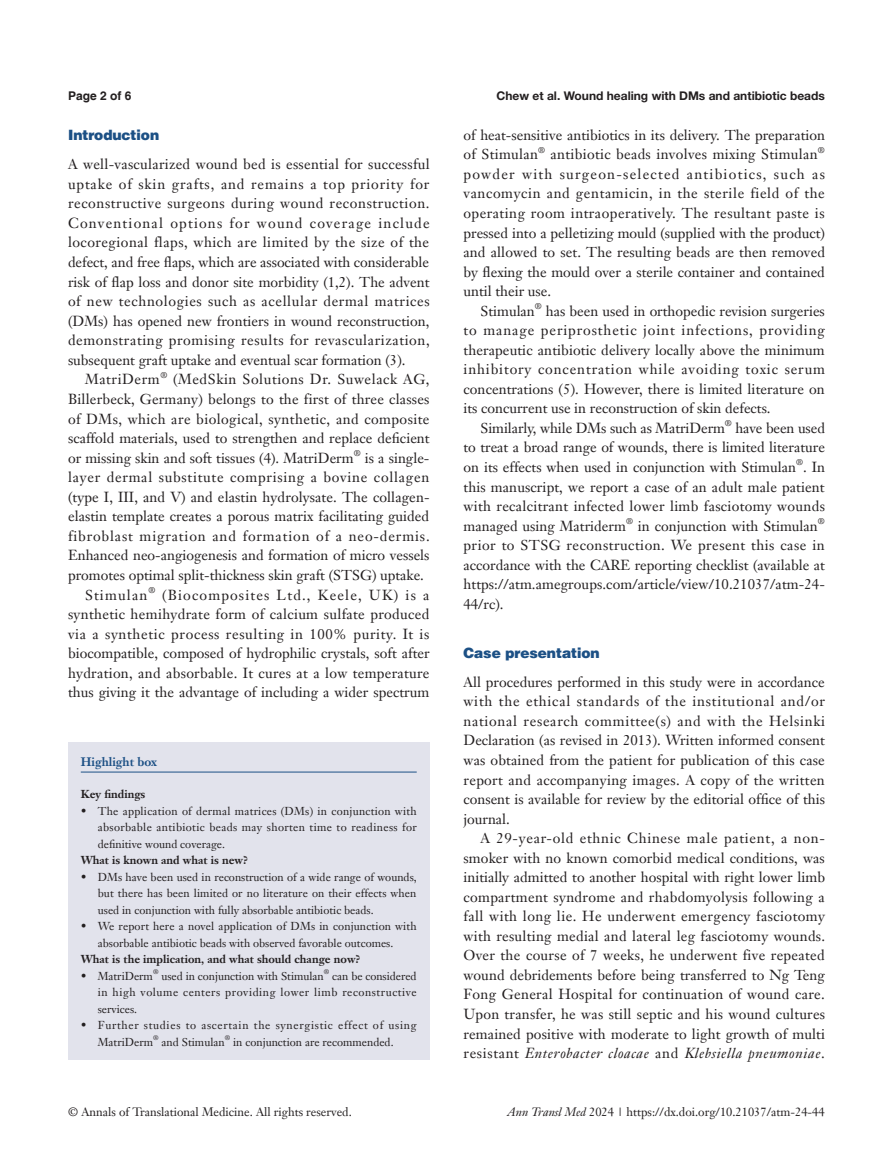
<style>
.page{position:relative;width:893px;height:1170px;background:#fff}
.page>*{position:absolute;margin:0;border:0;box-sizing:border-box;transform-origin:0 0}
.t1{font:14.25px/19.5px "Janson Text LT";color:#231f20;text-align:justify}
.t2{font:14.25px "Janson Text LT";letter-spacing:.02em;color:#231f20}
._1ji-6_5{font:900 14.25px "Helvetica";color:#1c5085}
._1ji-zhengti{font:900 14.25px "Helvetica";color:#1c5085}
.t3{font:14.25px "Janson Text LT";letter-spacing:.04em;color:#231f20}
.t4{font:14.25px "Janson Text LT";letter-spacing:.08em;color:#231f20}
.t5{font:12px "Janson Text LT";color:#231f20}
.t6{font:700 12px "Helvetica Neue LT Pro";color:#231f20}
.Cite{font:700 12px "Janson Text LT";color:#1c5085}
.t7{font:700 12px "Helvetica";color:#231f20}
.box-zhengwen{font:11.25px/16.5px "Janson Text LT";color:#231f20;text-align:justify}
.box-zhengwen-2{font:700 11.25px "Janson Text LT";color:#231f20}
.box-zhengwen-3{font:11.25px/16.5px "Janson Text LT";letter-spacing:.06em;color:#231f20}
.box-biaoti{font:700 11.25px "Janson Text LT";color:#231f20}
.t8{font:8.25px "Janson Text LT";color:#231f20}
.box-zhengwen-4{font:6.6px "Janson Text LT";color:#231f20}
.s1{font-style:italic}
</style>
<div class="page">
<div style="left:68px;top:742px;width:361px;height:317px;background:#e2e3ec"></div>
<hr style="left:81px;top:771px;width:336px;height:1px;background:#1c5085">
<p class="t7" style="left:68px;top:88px;width:65px">Page 2 of 6</p>
<p class="t6" style="left:497px;top:88px;width:330px">Chew et al. Wound healing with DMs and antibiotic beads</p>
<p class="_1ji-zhengti" style="left:68px;top:126px;width:93px">Introduction</p>
<p class="t1" style="left:68px;top:154px;width:363px">A well-vascularized wound bed is essential for successful uptake of skin grafts, and remains a top priority for reconstructive surgeons during wound reconstruction.<br>Conventional options for wound coverage include locoregional flaps, which are limited by the size of the defect, and free flaps, which are associated with considerable risk of flap loss and donor site morbidity (1,2). The advent of new technologies such as acellular dermal matrices (DMs) has opened new frontiers in wound reconstruction, demonstrating promising results for revascularization, subsequent graft uptake and eventual scar formation (3).</p>
<p class="t3" style="left:85px;top:370px;width:76px">MatriDerm</p>
<p class="t8" style="left:160px;top:369px;width:8px">®</p>
<p class="t1" style="left:68px;top:369px;width:363px;text-indent:105px">(MedSkin Solutions Dr. Suwelack AG, Billerbeck, Germany) belongs to the first of three classes of DMs, which are biological, synthetic, and composite scaffold materials, used to strengthen and replace deficient or missing skin and soft tissues (4). MatriDerm</p>
<p class="t8" style="left:354px;top:447px;width:8px">®</p>
<p class="t1" style="left:68px;top:448px;width:363px;text-indent:297px">is a single&shy;layer dermal substitute comprising a bovine collagen (type I, III, and V) and elastin hydrolysate. The collagen&shy;elastin template creates a porous matrix facilitating guided fibroblast migration and formation of a neo-dermis.<br>Enhanced neo-angiogenesis and formation of micro vessels promotes optimal split-thickness skin graft (STSG) uptake.</p>
<p class="t4" style="left:85px;top:585px;width:64px">Stimulan</p>
<p class="t8" style="left:149px;top:584px;width:8px">®</p>
<p class="t1" style="left:68px;top:584px;width:363px;text-indent:94px">(Biocomposites Ltd., Keele, UK) is a synthetic hemihydrate form of calcium sulfate produced via a synthetic process resulting in 100% purity. It is biocompatible, composed of hydrophilic crystals, soft after hydration, and absorbable. It cures at a low temperature thus giving it the advantage of including a wider spectrum</p>
<p class="Cite" style="left:81px;top:753px;width:78px">Highlight box</p>
<p class="box-biaoti" style="left:81px;top:786px;width:66px">Key findings</p>
<p class="box-zhengwen" style="left:98px;top:802px;width:321px;text-indent:-17px">• The application of dermal matrices (DMs) in conjunction with absorbable antibiotic beads may shorten time to readiness for definitive wound coverage.</p>
<p class="box-zhengwen-2" style="left:81px;top:852px;width:169px">What is known and what is new?</p>
<p class="box-zhengwen" style="left:98px;top:868px;width:320px;text-indent:-17px">• DMs have been used in reconstruction of a wide range of wounds, but there has been limited or no literature on their effects when used in conjunction with fully absorbable antibiotic beads.</p>
<p class="box-zhengwen" style="left:81px;top:917px;width:337px;text-align:center">• We report here a novel application of DMs in conjunction with absorbable antibiotic beads with observed favorable outcomes.</p>
<p class="box-zhengwen-2" style="left:81px;top:951px;width:281px">What is the implication, and what should change now?</p>
<p class="box-zhengwen" style="left:81px;top:967px;width:74px">• MatriDerm</p>
<p class="box-zhengwen-4" style="left:153px;top:967px;width:7px">®</p>
<p class="box-zhengwen" style="left:161px;top:967px;width:164px">used in conjunction with Stimulan</p>
<p class="box-zhengwen-4" style="left:324px;top:967px;width:7px">®</p>
<p class="box-zhengwen" style="left:98px;top:967px;width:320px;text-indent:234px">can be considered in high volume centers providing lower limb reconstructive services.</p>
<p class="box-zhengwen-3" style="left:98px;top:1016px;width:320px;text-indent:-17px">• Further studies to ascertain the synergistic effect of using<br>MatriDerm</p>
<p class="box-zhengwen-4" style="left:153px;top:1033px;width:7px">®</p>
<p class="box-zhengwen" style="left:162px;top:1033px;width:65px">and Stimulan</p>
<p class="box-zhengwen-4" style="left:225px;top:1033px;width:7px">®</p>
<p class="box-zhengwen" style="left:233px;top:1033px;width:162px">in conjunction are recommended.</p>
<p class="t1" style="left:463px;top:125px;width:363px">of heat-sensitive antibiotics in its delivery. The preparation of Stimulan</p>
<p class="t8" style="left:538px;top:144px;width:8px">®</p>
<p class="t2" style="left:551px;top:145px;width:268px">antibiotic beads involves mixing Stimulan</p>
<p class="t8" style="left:818px;top:144px;width:8px">®</p>
<p class="t1" style="left:463px;top:164px;width:363px">powder with surgeon-selected antibiotics, such as vancomycin and gentamicin, in the sterile field of the operating room intraoperatively. The resultant paste is pressed into a pelletizing mould (supplied with the product) and allowed to set. The resulting beads are then removed by flexing the mould over a sterile container and contained until their use.</p>
<p class="t1" style="left:480px;top:301px;width:56px">Stimulan</p>
<p class="t8" style="left:535px;top:301px;width:8px">®</p>
<p class="t1" style="left:463px;top:301px;width:363px;text-indent:82px">has been used in orthopedic revision surgeries to manage periprosthetic joint infections, providing therapeutic antibiotic delivery locally above the minimum inhibitory concentration while avoiding toxic serum concentrations (5). However, there is limited literature on its concurrent use in reconstruction of skin defects.</p>
<p class="t1" style="left:480px;top:418px;width:246px">Similarly, while DMs such as MatriDerm</p>
<p class="t8" style="left:725px;top:418px;width:8px">®</p>
<p class="t1" style="left:463px;top:418px;width:363px;text-indent:272px">have been used to treat a broad range of wounds, there is limited literature on its effects when used in conjunction with Stimulan</p>
<p class="t8" style="left:796px;top:457px;width:8px">®</p>
<p class="t1" style="left:463px;top:457px;width:363px;text-indent:340px">. In this manuscript, we report a case of an adult male patient with recalcitrant infected lower limb fasciotomy wounds managed using Matriderm</p>
<p class="t8" style="left:626px;top:515px;width:8px">®</p>
<p class="t1" style="left:638px;top:515px;width:181px">in conjunction with Stimulan</p>
<p class="t8" style="left:818px;top:515px;width:8px">®</p>
<p class="t1" style="left:463px;top:535px;width:363px">prior to STSG reconstruction. We present this case in accordance with the CARE reporting checklist (available at https://atm.amegroups.com/article/view/10.21037/atm-24- 44/rc).</p>
<p class="_1ji-6_5" style="left:463px;top:643px;width:138px">Case presentation</p>
<p class="t1" style="left:463px;top:672px;width:363px">All procedures performed in this study were in accordance with the ethical standards of the institutional and/or national research committee(s) and with the Helsinki Declaration (as revised in 2013). Written informed consent was obtained from the patient for publication of this case report and accompanying images. A copy of the written consent is available for review by the editorial office of this journal.</p>
<p class="t1" style="left:463px;top:828px;width:363px;text-indent:17px">A 29-year-old ethnic Chinese male patient, a non&shy;smoker with no known comorbid medical conditions, was initially admitted to another hospital with right lower limb compartment syndrome and rhabdomyolysis following a fall with long lie. He underwent emergency fasciotomy with resulting medial and lateral leg fasciotomy wounds.<br>Over the course of 7 weeks, he underwent five repeated wound debridements before being transferred to Ng Teng Fong General Hospital for continuation of wound care.<br>Upon transfer, he was still septic and his wound cultures remained positive with moderate to light growth of multi resistant <span class="s1">Enterobacter cloacae</span> and <span class="s1">Klebsiella pneumoniae</span>.</p>
<p class="t5" style="left:68px;top:1104px;width:285px">© Annals of Translational Medicine. All rights reserved.</p>
<p class="t5" style="left:508px;top:1104px;width:319px"><span class="s1">Ann Transl Med</span> 2024 | https://dx.doi.org/10.21037/atm-24-44</p>
</div>
